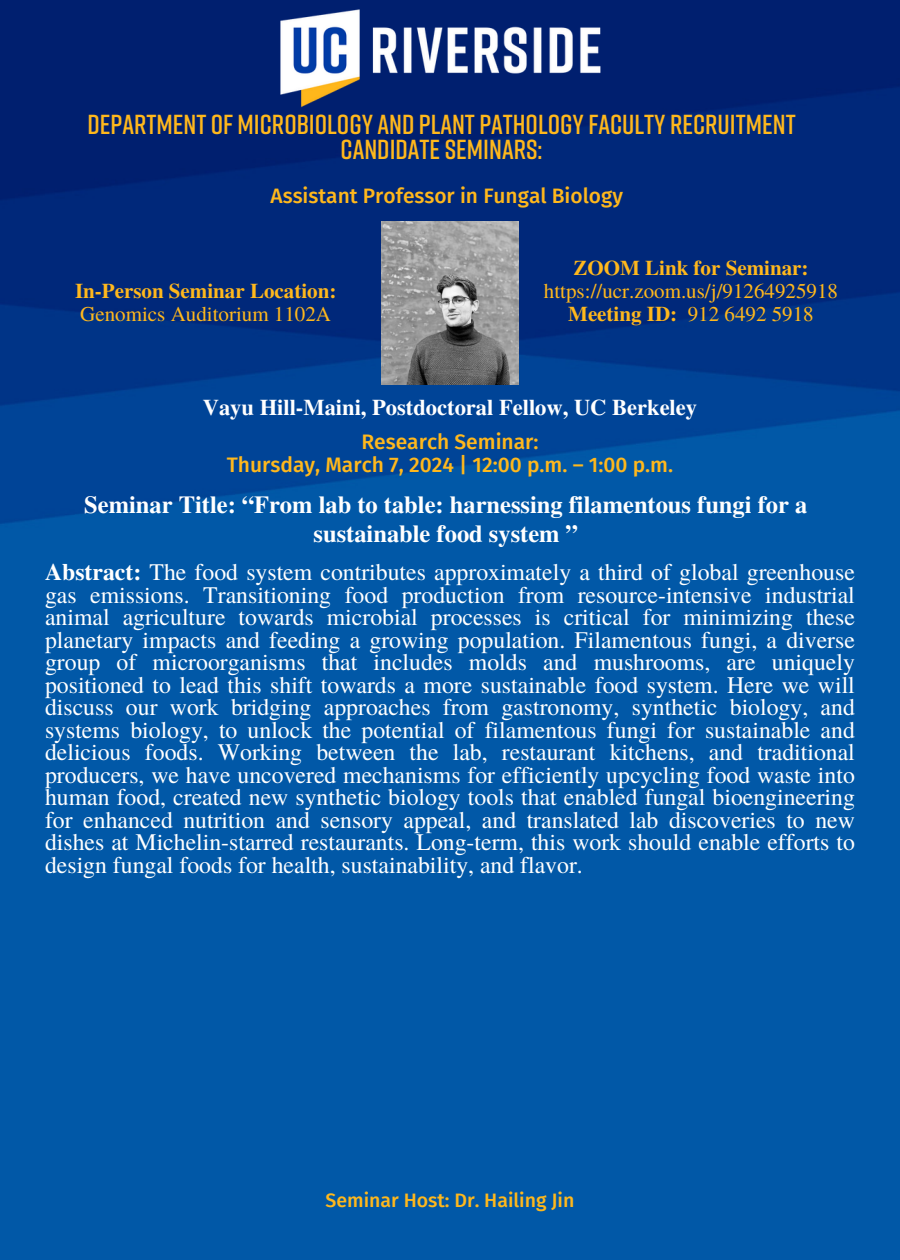
<style>
.page{position:relative;width:900px;height:1260px;background:#fff}
.page>*{position:absolute;margin:0;border:0;box-sizing:border-box;transform-origin:0 0}
.t1{font:600 27.5px/24.5px "Rift";color:#ffb81c;text-align:center}
.t2{font:700 24.5px/28px "Te X Gyre Termes";color:#fff;text-align:center}
.t3{font:23.75px/22.5px "Te X Gyre Termes";color:#fff;text-align:justify}
.t4{font:700 22.5px "Te X Gyre Termes";color:#fff}
.t5{font:500 21px/22.8px "Fira Sans";color:#ffb81c;text-align:center}
.t6{font:700 21px/22.8px "Te X Gyre Termes";color:#ffb81c}
.t7{font:21px "Te X Gyre Termes";color:#ffb81c}
.t8{font:500 19.5px "Fira Sans";color:#ffb81c}
.s1{font-weight:400}
.s2{font-weight:700}
</style>
<div class="page">
<img style="left:0;top:0;width:900px;height:1260px">
<img style="left:265px;top:6px;width:353px;height:103px">
<img style="left:381px;top:222px;width:137px;height:163px">
<h2 class="t1" style="left:87px;top:112px;width:710px">DEPARTMENT OF MICROBIOLOGY AND PLANT PATHOLOGY FACULTY RECRUITMENT<br>CANDIDATE SEMINARS:</h2>
<h4 class="t5" style="left:271px;top:185px;width:354px">Assistant Professor in Fungal Biology</h4>
<p class="t6" style="left:75px;top:278px;width:263px">In-Person Seminar Location:<br><span class="s1">Genomics Auditorium 1102A</span></p>
<h4 class="t6" style="left:573px;top:256px;width:237px">ZOOM Link for Seminar:</h4>
<h2 class="t7" style="left:544px;top:276px;width:296px">https://ucr.zoom.us/j/91264925918</h2>
<h3 class="t7" style="left:568px;top:298px;width:247px"><span class="s2">Meeting ID:</span> 912 6492 5918</h3>
<p class="t4" style="left:203px;top:390px;width:496px">Vayu Hill-Maini, Postdoctoral Fellow, UC Berkeley</p>
<h4 class="t5" style="left:227px;top:430px;width:448px">Research Seminar:<br>Thursday, March 7, 2024 | 12:00 p.m. – 1:00 p.m.</h4>
<p class="t2" style="left:84px;top:490px;width:725px">Seminar Title: “From lab to table: harnessing filamentous fungi for a sustainable food system ”</p>
<p class="t3" style="left:45px;top:560px;width:811px"><span class="s2">Abstract:</span> The food system contributes approximately a third of global greenhouse gas emissions. Transitioning food production from resource-intensive industrial animal agriculture towards microbial processes is critical for minimizing these planetary impacts and feeding a growing population. Filamentous fungi, a diverse group of microorganisms that includes molds and mushrooms, are uniquely positioned to lead this shift towards a more sustainable food system. Here we will discuss our work bridging approaches from gastronomy, synthetic biology, and systems biology, to unlock the potential of filamentous fungi for sustainable and delicious foods. Working between the lab, restaurant kitchens, and traditional producers, we have uncovered mechanisms for efficiently upcycling food waste into human food, created new synthetic biology tools that enabled fungal bioengineering for enhanced nutrition and sensory appeal, and translated lab discoveries to new dishes at Michelin-starred restaurants. Long-term, this work should enable efforts to design fungal foods for health, sustainability, and flavor.</p>
<p class="t8" style="left:326px;top:1189px;width:250px">Seminar Host: Dr. Hailing Jin</p>
</div>
